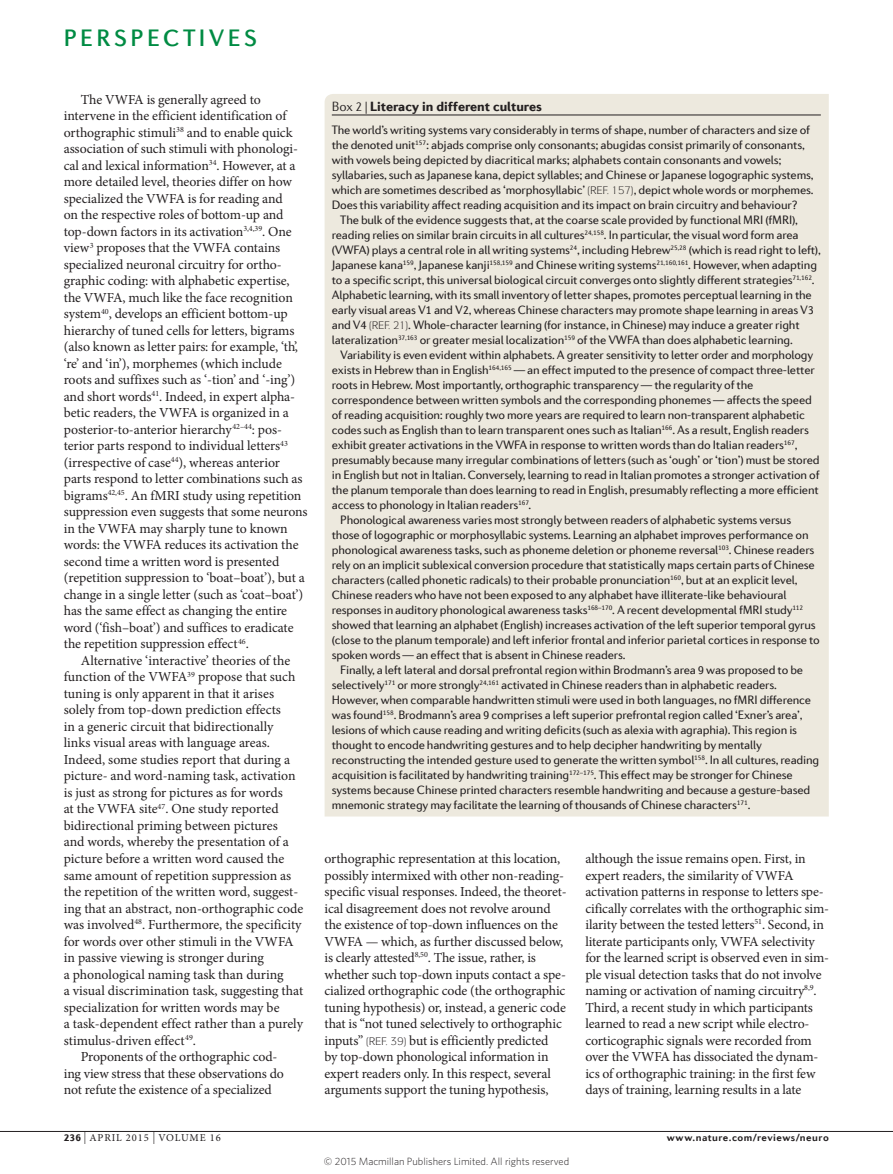
<style>
.page{position:relative;width:893px;height:1174px;background:#fff}
.page>*{position:absolute;margin:0;border:0;box-sizing:border-box;transform-origin:0 0}
.t1{font:500 24px "Diverda Sans Com";letter-spacing:.14em;color:#008b43}
.bodyindent{font:13.8px/16.5px "Minion Pro";letter-spacing:-.01em;color:#231f20}
.boxtitle{font:900 13.5px "Diverda Sans Com";letter-spacing:-.005em;color:#231f20}
.boxbody{font:12.3px/15px "Diverda Sans Com";letter-spacing:-.015em;color:#231f20}
.boxbody1{font:12.3px/15px "Diverda Sans Com";letter-spacing:-.015em;color:#231f20}
.t2{font:300 10.5px "Whitney";color:#231f20}
.t3{font:700 10.5px "Diverda Sans Com";letter-spacing:.045em;color:#231f20}
.t4{font:10.5px "Minion Pro";letter-spacing:.085em;color:#231f20}
.s1{font-weight:300}
.s2{font-family:"Diverda Sans Com";font-weight:900}
.s3{font-size:12px}
</style>
<div class="page">
<hr style="left:0;top:1131px;width:893px;height:1px;background:#231f20">
<div style="left:325px;top:94px;width:504px;height:722px;background:#ede9de"></div>
<hr style="left:332px;top:115px;width:489px;height:1px;background:#231f20">
<svg style="left:588px;top:186px;width:45px;height:10px"></svg>
<svg style="left:370px;top:321px;width:37px;height:10px"></svg>
<h1 class="t1" style="left:64px;top:24px;width:195px">PERSPECTIVES</h1>
<p class="bodyindent" style="left:64px;top:91px;width:245px;text-indent:17px">The VWFA is generally agreed to intervene in the efficient identification of orthographic stimuli<sup>38</sup> and to enable quick association of such stimuli with phonologi&shy;cal and lexical information<sup>34</sup>. However, at a more detailed level, theories differ on how specialized the VWFA is for reading and<br>on the respective roles of bottom‑up and top-down factors in its activation<sup>3,4,39</sup>. One view<sup>3</sup> proposes that the VWFA contains specialized neuronal circuitry for ortho&shy;graphic coding: with alphabetic expertise, the VWFA, much like the face recognition system<sup>40</sup>, develops an efficient bottom‑up hierarchy of tuned cells for letters, bigrams (also known as letter pairs: for example, ‘th’, ‘re’ and ‘in’), morphemes (which include roots and suffixes such as ‘-tion’ and ‘-ing’) and short words<sup>41</sup>. Indeed, in expert alpha&shy;betic readers, the VWFA is organized in a posterior-to‑anterior hierarchy<sup>42–44</sup>: pos&shy;terior parts respond to individual letters<sup>43 </sup>(irrespective of case<sup>44</sup>), whereas anterior parts respond to letter combinations such as bigrams<sup>42,45</sup>. An fMRI study using repetition suppression even suggests that some neurons in the VWFA may sharply tune to known words: the VWFA reduces its activation the second time a written word is presented (repetition suppression to ‘boat–boat’), but a change in a single letter (such as ‘coat–boat’) has the same effect as changing the entire word (‘fish–boat’) and suffices to eradicate the repetition suppression effect<sup>46</sup>.</p>
<p class="bodyindent" style="left:64px;top:652px;width:241px;text-indent:17px">Alternative ‘interactive’ theories of the function of the VWFA<sup>39</sup> propose that such tuning is only apparent in that it arises solely from top-down prediction effects<br>in a generic circuit that bidirectionally links visual areas with language areas.<br>Indeed, some studies report that during a picture- and word-naming task, activation is just as strong for pictures as for words<br>at the VWFA site<sup>47</sup>. One study reported bidirectional priming between pictures<br>and words, whereby the presentation of a picture before a written word caused the same amount of repetition suppression as the repetition of the written word, suggest&shy;ing that an abstract, non-orthographic code was involved<sup>48</sup>. Furthermore, the specificity for words over other stimuli in the VWFA in passive viewing is stronger during<br>a phonological naming task than during<br>a visual discrimination task, suggesting that specialization for written words may be<br>a task-dependent effect rather than a purely stimulus-driven effect<sup>49</sup>.</p>
<p class="bodyindent" style="left:64px;top:1048px;width:222px;text-indent:17px">Proponents of the orthographic cod&shy;ing view stress that these observations do not refute the existence of a specialized</p>
<p class="boxtitle" style="left:332px;top:98px;width:211px"><span class="s1">Box 2 |</span> Literacy in different cultures</p>
<p class="boxbody1" style="left:332px;top:122px;width:483px">The world’s writing systems vary considerably in terms of shape, number of characters and size of the denoted unit<sup>157</sup>: abjads comprise only consonants; abugidas consist primarily of consonants, with vowels being depicted by diacritical marks; alphabets contain consonants and vowels; syllabaries, such as Japanese kana, depict syllables; and Chinese or Japanese logographic systems, which are sometimes described as ‘morphosyllabic’</p>
<p class="boxbody1" style="left:332px;top:182px;width:483px;text-indent:302px">, depict whole words or morphemes.<br>Does this variability affect reading acquisition and its impact on brain circuitry and behaviour?</p>
<p class="boxbody" style="left:332px;top:212px;width:491px;text-indent:9px">The bulk of the evidence suggests that, at the coarse scale provided by functional MRI (fMRI), reading relies on similar brain circuits in all cultures<sup>24,158</sup>. In particular, the visual word form area (VWFA) plays a central role in all writing systems<sup>24</sup>, including Hebrew<sup>25,28</sup> (which is read right to left), Japanese kana<sup>159</sup>, Japanese kanji<sup>158,159</sup> and Chinese writing systems<sup>21,160,161</sup>. However, when adapting to a specific script, this universal biological circuit converges onto slightly different strategies<sup>71,162</sup>.<br>Alphabetic learning, with its small inventory of letter shapes, promotes perceptual learning in the early visual areas V1 and V2, whereas Chinese characters may promote shape learning in areas V3 and V4</p>
<p class="boxbody" style="left:332px;top:317px;width:469px;text-indent:76px">. Whole-character learning (for instance, in Chinese) may induce a greater right lateralization<sup>37,163</sup> or greater mesial localization<sup>159</sup> of the VWFA than does alphabetic learning.</p>
<p class="boxbody" style="left:332px;top:347px;width:489px;text-indent:9px">Variability is even evident within alphabets. A greater sensitivity to letter order and morphology exists in Hebrew than in English<sup>164,165</sup> — an effect imputed to the presence of compact three-letter roots in Hebrew. Most importantly, orthographic transparency — the regularity of the correspondence between written symbols and the corresponding phonemes — affects the speed of reading acquisition: roughly two more years are required to learn non-transparent alphabetic codes such as English than to learn transparent ones such as Italian<sup>166</sup>. As a result, English readers exhibit greater activations in the VWFA in response to written words than do Italian readers<sup>167</sup>, presumably because many irregular combinations of letters (such as ‘ough’ or ‘tion’) must be stored in English but not in Italian. Conversely, learning to read in Italian promotes a stronger activation of the planum temporale than does learning to read in English, presumably reflecting a more efficient access to phonology in Italian readers<sup>167</sup>.</p>
<p class="boxbody" style="left:332px;top:512px;width:490px;text-indent:9px">Phonological awareness varies most strongly between readers of alphabetic systems versus those of logographic or morphosyllabic systems. Learning an alphabet improves performance on phonological awareness tasks, such as phoneme deletion or phoneme reversal<sup>103</sup>. Chinese readers rely on an implicit sublexical conversion procedure that statistically maps certain parts of Chinese characters (called phonetic radicals) to their probable pronunciation<sup>160</sup>, but at an explicit level, Chinese readers who have not been exposed to any alphabet have illiterate-like behavioural responses in auditory phonological awareness tasks<sup>168–170</sup>. A recent developmental fMRI study<sup>112 </sup>showed that learning an alphabet (English) increases activation of the left superior temporal gyrus (close to the planum temporale) and left inferior frontal and inferior parietal cortices in response to spoken words — an effect that is absent in Chinese readers.</p>
<p class="boxbody" style="left:332px;top:662px;width:489px;text-indent:9px">Finally, a left lateral and dorsal prefrontal region within Brodmann’s area 9 was proposed to be selectively<sup>171</sup> or more strongly<sup>24,161</sup> activated in Chinese readers than in alphabetic readers.<br>However, when comparable handwritten stimuli were used in both languages, no fMRI difference was found<sup>158</sup>. Brodmann’s area 9 comprises a left superior prefrontal region called ‘Exner’s area’, lesions of which cause reading and writing deficits (such as alexia with agraphia). This region is thought to encode handwriting gestures and to help decipher handwriting by mentally reconstructing the intended gesture used to generate the written symbol<sup>158</sup>. In all cultures, reading acquisition is facilitated by handwriting training<sup>172–175</sup>. This effect may be stronger for Chinese systems because Chinese printed characters resemble handwriting and because a gesture-based mnemonic strategy may facilitate the learning of thousands of Chinese characters<sup>171</sup>.</p>
<p class="bodyindent" style="left:325px;top:850px;width:243px">orthographic representation at this location, possibly intermixed with other non-reading&shy;specific visual responses. Indeed, the theoret&shy;ical disagreement does not revolve around the existence of top-down influences on the VWFA — which, as further discussed below, is clearly attested<sup>8,50</sup>. The issue, rather, is whether such top-down inputs contact a spe&shy;cialized orthographic code (the orthographic tuning hypothesis) or, instead, a generic code that is “not tuned selectively to orthographic inputs”</p>
<p class="bodyindent" style="left:325px;top:1032px;width:228px;text-indent:66px">✓ but is efficiently predicted by top-down phonological information in expert readers only. In this respect, several arguments support the tuning hypothesis,</p>
<p class="bodyindent" style="left:585px;top:850px;width:245px">although the issue remains open. First, in expert readers, the similarity of VWFA activation patterns in response to letters spe&shy;cifically correlates with the orthographic sim&shy;ilarity between the tested letters<sup>51</sup>. Second, in literate participants only, VWFA selectivity for the learned script is observed even in sim&shy;ple visual detection tasks that do not involve naming or activation of naming circuitry<sup>8,9</sup>.<br>Third, a recent study in which participants learned to read a new script while electro&shy;corticographic signals were recorded from over the VWFA has dissociated the dynam&shy;ics of orthographic training: in the first few days of training, learning results in a late</p>
<p class="t4" style="left:64px;top:1130px;width:158px"><span class="s2">236</span> <span class="s3">|</span> APRIL 2015 <span class="s3">|</span> VOLUME 16</p>
<p class="t3" style="left:667px;top:1130px;width:164px">www.nature.com/reviews/neuro</p>
<p class="t2" style="left:324px;top:1154px;width:247px">© 2015 Macmillan Publishers Limited. All rights reserved</p>
</div>
